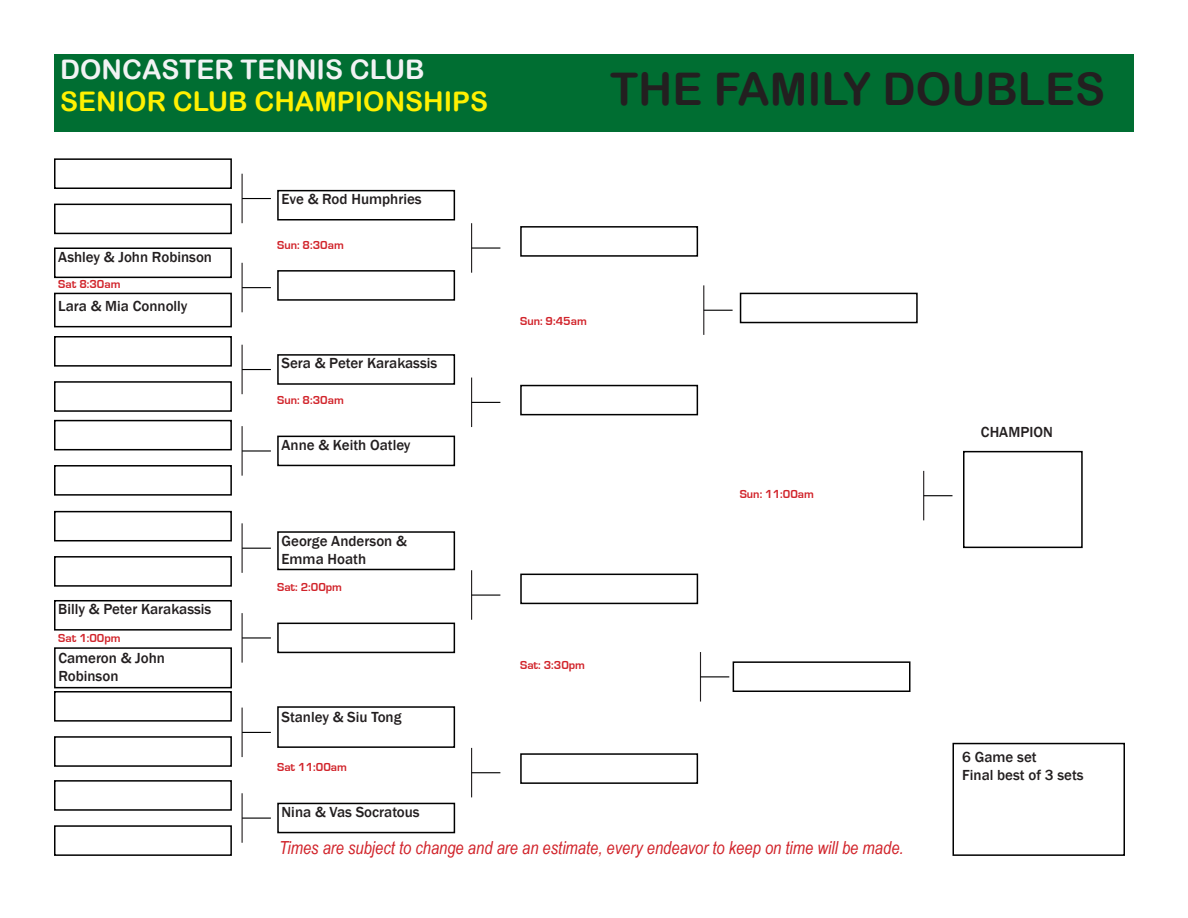
<style>
.page{position:relative;width:1188px;height:918px;background:#fff}
.page>*{position:absolute;margin:0;border:0;box-sizing:border-box;transform-origin:0 0}
.t1{font:45px "Arial Rounded MT Bold";color:#231f20}
.t2{font:27px "Arial Rounded MT Bold";color:#fff101}
.t3{font:27px "Arial Rounded MT Bold";color:#f2f3f4}
.t4{font:italic 18px "Arial Narrow";color:#d1232a}
.t5{font:500 15px/18px "Franklin Gothic";color:#231f20}
.t6{font:700 12px "Eurostile";color:#d1232a}
</style>
<div class="page">
<div style="left:54px;top:54px;width:1080px;height:77px;background:#006e32"></div>
<div style="left:54px;top:158px;width:178px;height:31px;border:2px solid #000"></div>
<div style="left:54px;top:204px;width:178px;height:30px;border:2px solid #000"></div>
<div style="left:54px;top:248px;width:178px;height:30px;border:2px solid #000"></div>
<div style="left:54px;top:293px;width:178px;height:34px;border:2px solid #000"></div>
<div style="left:54px;top:336px;width:178px;height:31px;border:2px solid #000"></div>
<div style="left:54px;top:381px;width:178px;height:31px;border:2px solid #000"></div>
<div style="left:54px;top:420px;width:178px;height:30px;border:2px solid #000"></div>
<div style="left:54px;top:465px;width:178px;height:31px;border:2px solid #000"></div>
<div style="left:54px;top:511px;width:178px;height:30px;border:2px solid #000"></div>
<div style="left:54px;top:556px;width:178px;height:31px;border:2px solid #000"></div>
<div style="left:54px;top:600px;width:178px;height:31px;border:2px solid #000"></div>
<div style="left:54px;top:647px;width:178px;height:41px;border:2px solid #000"></div>
<div style="left:54px;top:691px;width:178px;height:31px;border:2px solid #000"></div>
<div style="left:54px;top:736px;width:178px;height:31px;border:2px solid #000"></div>
<div style="left:54px;top:780px;width:178px;height:31px;border:2px solid #000"></div>
<div style="left:54px;top:825px;width:178px;height:31px;border:2px solid #000"></div>
<div style="left:277px;top:190px;width:178px;height:30px;border:2px solid #000"></div>
<div style="left:277px;top:270px;width:178px;height:31px;border:2px solid #000"></div>
<div style="left:277px;top:354px;width:178px;height:31px;border:2px solid #000"></div>
<div style="left:277px;top:436px;width:178px;height:30px;border:2px solid #000"></div>
<div style="left:277px;top:706px;width:178px;height:42px;border:2px solid #000"></div>
<div style="left:277px;top:803px;width:178px;height:30px;border:2px solid #000"></div>
<div style="left:277px;top:531px;width:178px;height:39px;border:2px solid #000"></div>
<div style="left:277px;top:623px;width:178px;height:30px;border:2px solid #000"></div>
<div style="left:520px;top:226px;width:178px;height:31px;border:2px solid #000"></div>
<div style="left:520px;top:385px;width:178px;height:30px;border:2px solid #000"></div>
<div style="left:520px;top:574px;width:178px;height:30px;border:2px solid #000"></div>
<div style="left:520px;top:753px;width:178px;height:31px;border:2px solid #000"></div>
<div style="left:963px;top:451px;width:120px;height:97px;border:2px solid #000"></div>
<div style="left:733px;top:661px;width:177px;height:31px;border:2px solid #000"></div>
<div style="left:740px;top:293px;width:178px;height:30px;border:2px solid #000"></div>
<hr style="left:242px;top:174px;width:1px;height:49px;background:#231f20">
<svg style="left:242px;top:198px;width:29px;height:1px"></svg>
<hr style="left:242px;top:263px;width:1px;height:49px;background:#231f20">
<svg style="left:242px;top:287px;width:29px;height:1px"></svg>
<hr style="left:242px;top:345px;width:1px;height:49px;background:#231f20">
<svg style="left:242px;top:369px;width:29px;height:1px"></svg>
<hr style="left:242px;top:426px;width:1px;height:50px;background:#231f20">
<hr style="left:242px;top:450px;width:29px;height:2px;background:#000">
<hr style="left:242px;top:793px;width:1px;height:50px;background:#231f20">
<svg style="left:242px;top:818px;width:29px;height:1px"></svg>
<hr style="left:242px;top:708px;width:1px;height:49px;background:#231f20">
<svg style="left:242px;top:732px;width:29px;height:1px"></svg>
<hr style="left:242px;top:613px;width:1px;height:50px;background:#231f20">
<hr style="left:242px;top:637px;width:29px;height:2px;background:#000">
<hr style="left:242px;top:523px;width:1px;height:50px;background:#231f20">
<svg style="left:243px;top:548px;width:28px;height:1px"></svg>
<hr style="left:471px;top:223px;width:1px;height:50px;background:#231f20">
<hr style="left:472px;top:247px;width:28px;height:2px;background:#000">
<hr style="left:700px;top:652px;width:1px;height:50px;background:#231f20">
<svg style="left:700px;top:676px;width:29px;height:1px"></svg>
<hr style="left:703px;top:285px;width:1px;height:50px;background:#231f20">
<svg style="left:704px;top:310px;width:29px;height:1px"></svg>
<hr style="left:471px;top:748px;width:1px;height:49px;background:#231f20">
<svg style="left:472px;top:772px;width:28px;height:1px"></svg>
<hr style="left:471px;top:378px;width:1px;height:49px;background:#231f20">
<svg style="left:472px;top:402px;width:28px;height:1px"></svg>
<hr style="left:471px;top:570px;width:1px;height:50px;background:#231f20">
<svg style="left:472px;top:595px;width:28px;height:1px"></svg>
<hr style="left:923px;top:471px;width:1px;height:49px;background:#231f20">
<svg style="left:924px;top:495px;width:28px;height:1px"></svg>
<div style="left:952px;top:743px;width:173px;height:113px;border:2px solid #000"></div>
<h2 class="t3" style="left:60px;top:54px;width:366px">DONCASTER TENNIS CLUB</h2>
<h2 class="t2" style="left:60px;top:86px;width:429px">SENIOR CLUB CHAMPIONSHIPS</h2>
<p class="t5" style="left:282px;top:190px;width:142px">Eve &amp; Rod Humphries</p>
<p class="t5" style="left:58px;top:248px;width:155px">Ashley &amp; John Robinson</p>
<p class="t5" style="left:58px;top:297px;width:131px">Lara &amp; Mia Connolly</p>
<p class="t6" style="left:58px;top:278px;width:64px">Sat 8:30am</p>
<p class="t5" style="left:58px;top:600px;width:155px">Billy &amp; Peter Karakassis</p>
<p class="t5" style="left:58px;top:649px;width:108px">Cameron &amp; John<br>Robinson</p>
<p class="t6" style="left:58px;top:632px;width:64px">Sat 1:00pm</p>
<p class="t6" style="left:277px;top:239px;width:68px">Sun: 8:30am</p>
<p class="t5" style="left:282px;top:355px;width:157px">Sera &amp; Peter Karakassis</p>
<p class="t6" style="left:277px;top:394px;width:68px">Sun: 8:30am</p>
<p class="t5" style="left:282px;top:436px;width:131px">Anne &amp; Keith Oatley</p>
<p class="t5" style="left:282px;top:532px;width:127px">George Anderson &amp;<br>Emma Hoath</p>
<p class="t6" style="left:277px;top:580px;width:66px">Sat: 2:00pm</p>
<p class="t5" style="left:282px;top:708px;width:122px">Stanley &amp; Siu Tong</p>
<p class="t6" style="left:277px;top:761px;width:71px">Sat 11:00am</p>
<p class="t5" style="left:282px;top:803px;width:140px">Nina &amp; Vas Socratous</p>
<h1 class="t1" style="left:610px;top:62px;width:496px">THE FAMILY DOUBLES</h1>
<p class="t6" style="left:520px;top:315px;width:68px">Sun: 9:45am</p>
<p class="t6" style="left:520px;top:659px;width:66px">Sat: 3:30pm</p>
<p class="t6" style="left:740px;top:487px;width:76px">Sun: 11:00am</p>
<p class="t5" style="left:981px;top:423px;width:73px">CHAMPION</p>
<p class="t5" style="left:962px;top:748px;width:123px">6 Game set<br>Final best of 3 sets</p>
<p class="t4" style="left:279px;top:835px;width:626px">Times are subject to change and are an estimate, every endeavor to keep on time will be made.</p>
</div>
